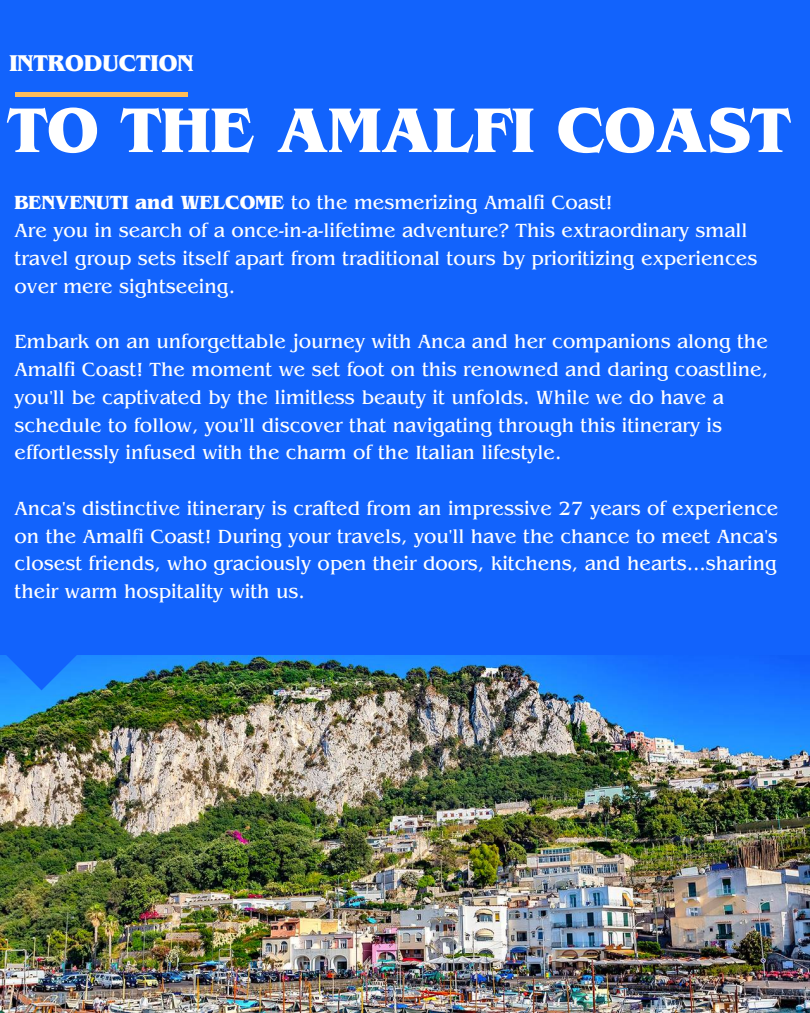
<style>
.page{position:relative;width:810px;height:1013px;background:#fff}
.page>*{position:absolute;margin:0;border:0;box-sizing:border-box;transform-origin:0 0}
.t1{font:700 66px "Benguiat Pro ITC";color:#fff}
.t2{font:700 24px "Benguiat Pro ITC";color:#fff}
.t3{font:20px/27.8px "Benguiat Pro ITC";color:#fff}
.s1{font-weight:700}
</style>
<div class="page">
<div style="left:0;top:0;width:810px;height:1012px;background:#1263fc"></div>
<img style="left:0;top:655px;width:810px;height:357px">
<svg style="left:0;top:655px;width:83px;height:35px"></svg>
<hr style="left:15px;top:92px;width:173px;height:4px;background:#ffbd59">
<p class="t2" style="left:9px;top:54px;width:185px">INTRODUCTION</p>
<h1 class="t1" style="left:8px;top:107px;width:784px">TO THE AMALFI COAST</h1>
<p class="t3" style="left:15px;top:192px;width:744px"><span class="s1">BENVENUTI and WELCOME</span> to the mesmerizing Amalfi Coast!<br>Are you in search of a once-in-a-lifetime adventure? This extraordinary small travel group sets itself apart from traditional tours by prioritizing experiences over mere sightseeing.</p>
<p class="t3" style="left:15px;top:330px;width:755px">Embark on an unforgettable journey with Anca and her companions along the Amalfi Coast! The moment we set foot on this renowned and daring coastline, you'll be captivated by the limitless beauty it unfolds. While we do have a schedule to follow, you'll discover that navigating through this itinerary is effortlessly infused with the charm of the Italian lifestyle.</p>
<p class="t3" style="left:15px;top:497px;width:765px;text-align:justify">Anca's distinctive itinerary is crafted from an impressive 27 years of experience on the Amalfi Coast! During your travels, you'll have the chance to meet Anca's closest friends, who graciously open their doors, kitchens, and hearts...sharing their warm hospitality with us.</p>
</div>
